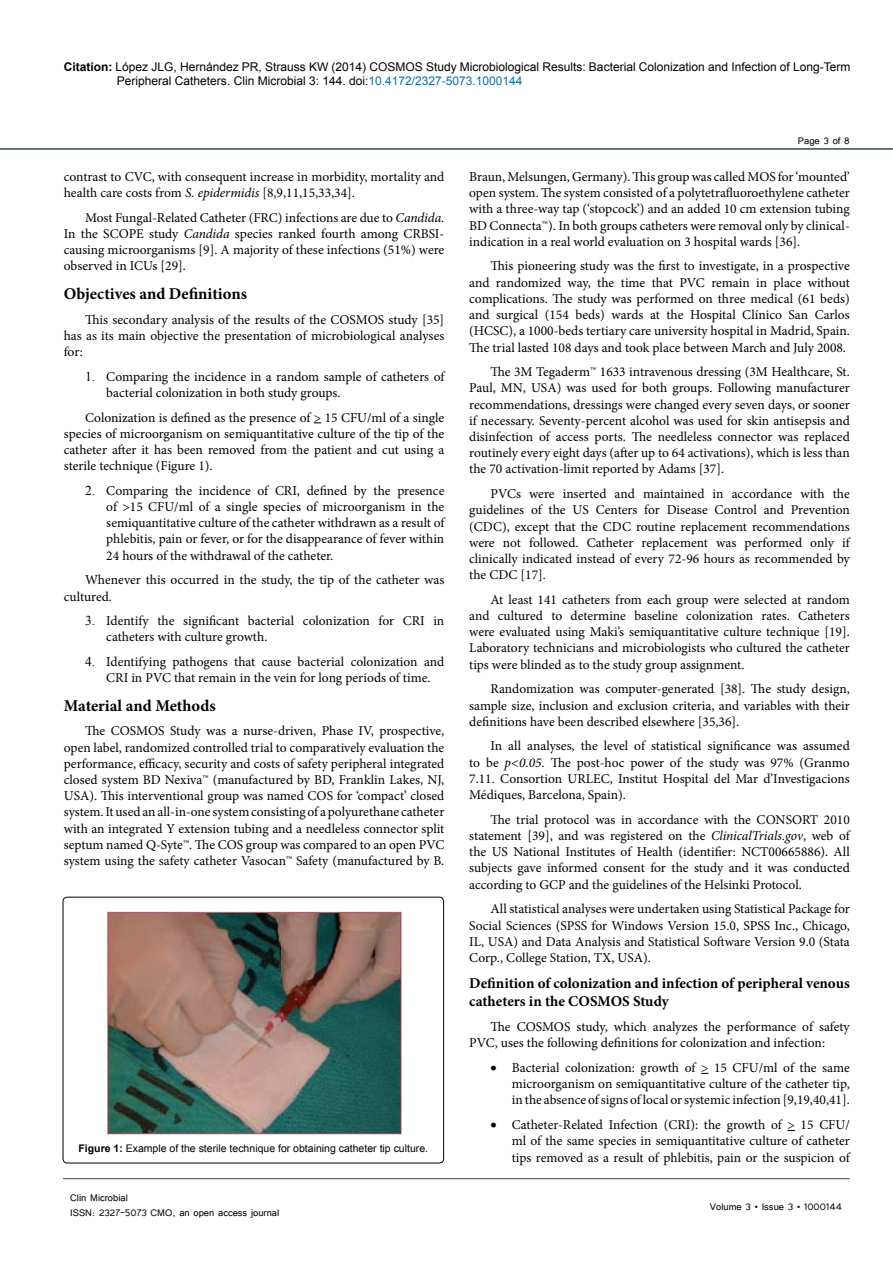
<style>
.page{position:relative;width:893px;height:1263px;background:#fff}
.page>*{position:absolute;margin:0;border:0;box-sizing:border-box;transform-origin:0 0}
.SH{font:700 16.5px "Minion Pro";color:#000}
.SSH{font:700 15px/18px "Minion Pro";color:#000}
.List_Paragraph{font:13.5px/16.2px "Minion Pro";color:#000;text-align:justify}
.t1{font:12px/14.4px "Arial";color:#000}
.t2{font:12px/14.4px "Tunga";color:#000}
.t3{font:10.5px "Arial";color:#000}
.s1{font-weight:700}
.s2{color:#0072bc}
.s3{font-style:italic}
.s4{font-family:"Times New Roman"}
</style>
<div class="page">
<hr style="left:63px;top:1178px;width:787px;height:1px;background:#344b3f">
<hr style="left:0;top:148px;width:893px;height:2px;background:#344b3f">
<div style="left:63px;top:897px;width:381px;height:266px;border:1px solid #000;border-radius:4px"></div>
<img style="left:104px;top:908px;width:298px;height:228px">
<p class="t1" style="left:117px;top:60px;width:735px;text-indent:-53px"><span class="s1">Citation:</span> López JLG, Hernández PR, Strauss KW (2014) COSMOS Study Microbiological Results: Bacterial Colonization and Infection of Long-Term<br>Peripheral Catheters. Clin Microbial 3: 144. doi:<span class="s2">10.4172/2327-5073.1000144</span></p>
<p class="List_Paragraph" style="left:64px;top:169px;width:382px">contrast to CVC, with consequent increase in morbidity, mortality and health care costs from <span class="s3">S. epidermidis</span> [8,9,11,15,33,34].</p>
<p class="List_Paragraph" style="left:64px;top:210px;width:382px;text-indent:21px">Most Fungal-Related Catheter (FRC) infections are due to <span class="s3">Candida</span>.<br>In the SCOPE study <span class="s3">Candida</span> species ranked fourth among CRBSI&shy;causing microorganisms [9]. A majority of these infections (51%) were observed in ICUs [29].</p>
<p class="SH" style="left:64px;top:282px;width:185px">Objectives and Definitions</p>
<p class="List_Paragraph" style="left:64px;top:311px;width:382px;text-indent:21px">This secondary analysis of the results of the COSMOS study [35] has as its main objective the presentation of microbiological analyses for:</p>
<p class="List_Paragraph" style="left:106px;top:368px;width:340px;text-indent:-21px"><span class="s4">1.</span> Comparing the incidence in a random sample of catheters of bacterial colonization in both study groups.</p>
<p class="List_Paragraph" style="left:64px;top:409px;width:382px;text-indent:21px">Colonization is defined as the presence of &gt; 15 CFU/ml of a single species of microorganism on semiquantitative culture of the tip of the catheter after it has been removed from the patient and cut using a sterile technique (Figure 1).</p>
<p class="List_Paragraph" style="left:106px;top:482px;width:340px;text-indent:-21px"><span class="s4">2.</span> Comparing the incidence of CRI, defined by the presence of &gt;15 CFU/ml of a single species of microorganism in the semiquantitative culture of the catheter withdrawn as a result of phlebitis, pain or fever, or for the disappearance of fever within 24 hours of the withdrawal of the catheter.</p>
<p class="List_Paragraph" style="left:64px;top:572px;width:382px;text-indent:21px">Whenever this occurred in the study, the tip of the catheter was cultured.</p>
<p class="List_Paragraph" style="left:106px;top:613px;width:339px;text-indent:-21px"><span class="s4">3.</span> Identify the significant bacterial colonization for CRI in catheters with culture growth.</p>
<p class="List_Paragraph" style="left:85px;top:654px;width:361px;text-align:center"><span class="s4">4.</span> Identifying pathogens that cause bacterial colonization and<br>CRI in PVC that remain in the vein for long periods of time.</p>
<p class="SH" style="left:64px;top:694px;width:154px">Material and Methods</p>
<p class="List_Paragraph" style="left:64px;top:723px;width:382px;text-indent:21px">The COSMOS Study was a nurse-driven, Phase IV, prospective, open label, randomized controlled trial to comparatively evaluation the performance, efficacy, security and costs of safety peripheral integrated closed system BD Nexiva™ (manufactured by BD, Franklin Lakes, NJ, USA). This interventional group was named COS for ‘compact’ closed system. It used an all-in-one system consisting of a polyurethane catheter with an integrated Y extension tubing and a needleless connector split septum named Q-Syte™. The COS group was compared to an open PVC system using the safety catheter Vasocan™ Safety (manufactured by B.</p>
<p class="t3" style="left:78px;top:1142px;width:351px"><span class="s1">Figure 1:</span> Example of the sterile technique for obtaining catheter tip culture.</p>
<p class="t2" style="left:70px;top:1190px;width:211px">Clin Microbial<br>ISSN: 2327-5073 CMO, an open access journal</p>
<p class="t2" style="left:798px;top:133px;width:53px">Page 3 of 8</p>
<p class="List_Paragraph" style="left:469px;top:169px;width:382px">Braun, Melsungen, Germany). This group was called MOS for ‘mounted’ open system. The system consisted of a polytetrafluoroethylene catheter with a three-way tap (‘stopcock’) and an added 10 cm extension tubing BD Connecta™). In both groups catheters were removal only by clinical&shy;indication in a real world evaluation on 3 hospital wards [36].</p>
<p class="List_Paragraph" style="left:469px;top:258px;width:382px;text-indent:21px">This pioneering study was the first to investigate, in a prospective and randomized way, the time that PVC remain in place without complications. The study was performed on three medical (61 beds) and surgical (154 beds) wards at the Hospital Clínico San Carlos (HCSC), a 1000-beds tertiary care university hospital in Madrid, Spain.<br>The trial lasted 108 days and took place between March and July 2008.</p>
<p class="List_Paragraph" style="left:469px;top:364px;width:382px;text-indent:21px">The 3M Tegaderm™ 1633 intravenous dressing (3M Healthcare, St.<br>Paul, MN, USA) was used for both groups. Following manufacturer recommendations, dressings were changed every seven days, or sooner if necessary. Seventy-percent alcohol was used for skin antisepsis and disinfection of access ports. The needleless connector was replaced routinely every eight days (after up to 64 activations), which is less than the 70 activation-limit reported by Adams [37].</p>
<p class="List_Paragraph" style="left:469px;top:486px;width:382px;text-indent:21px">PVCs were inserted and maintained in accordance with the guidelines of the US Centers for Disease Control and Prevention (CDC), except that the CDC routine replacement recommendations were not followed. Catheter replacement was performed only if clinically indicated instead of every 72-96 hours as recommended by the CDC [17].</p>
<p class="List_Paragraph" style="left:469px;top:591px;width:382px;text-indent:21px">At least 141 catheters from each group were selected at random and cultured to determine baseline colonization rates. Catheters were evaluated using Maki’s semiquantitative culture technique [19].<br>Laboratory technicians and microbiologists who cultured the catheter tips were blinded as to the study group assignment.</p>
<p class="List_Paragraph" style="left:469px;top:681px;width:382px;text-indent:21px">Randomization was computer-generated [38]. The study design, sample size, inclusion and exclusion criteria, and variables with their definitions have been described elsewhere [35,36].</p>
<p class="List_Paragraph" style="left:469px;top:738px;width:382px;text-indent:21px">In all analyses, the level of statistical significance was assumed to be <span class="s3">p&lt;0.05.</span> The post-hoc power of the study was 97% (Granmo 7.11. Consortion URLEC, Institut Hospital del Mar d’Investigacions Médiques, Barcelona, Spain).</p>
<p class="List_Paragraph" style="left:469px;top:811px;width:382px;text-indent:21px">The trial protocol was in accordance with the CONSORT 2010 statement [39], and was registered on the <span class="s3">ClinicalTrials.gov</span>, web of the US National Institutes of Health (identifier: NCT00665886). All subjects gave informed consent for the study and it was conducted according to GCP and the guidelines of the Helsinki Protocol.</p>
<p class="List_Paragraph" style="left:469px;top:901px;width:382px;text-indent:21px">All statistical analyses were undertaken using Statistical Package for Social Sciences (SPSS for Windows Version 15.0, SPSS Inc., Chicago, IL, USA) and Data Analysis and Statistical Software Version 9.0 (Stata Corp., College Station, TX, USA).</p>
<p class="SSH" style="left:469px;top:974px;width:382px">Definition of colonization and infection of peripheral venous catheters in the COSMOS Study</p>
<p class="List_Paragraph" style="left:469px;top:1019px;width:382px;text-indent:21px">The COSMOS study, which analyzes the performance of safety<br>PVC, uses the following definitions for colonization and infection:</p>
<p class="List_Paragraph" style="left:512px;top:1060px;width:340px;text-indent:-21px">• Bacterial colonization: growth of &gt; 15 CFU/ml of the same microorganism on semiquantitative culture of the catheter tip, in the absence of signs of local or systemic infection [9,19,40,41].</p>
<p class="List_Paragraph" style="left:512px;top:1117px;width:340px;text-indent:-21px">• Catheter-Related Infection (CRI): the growth of &gt; 15 CFU/ ml of the same species in semiquantitative culture of catheter tips removed as a result of phlebitis, pain or the suspicion of</p>
<p class="t2" style="left:710px;top:1199px;width:134px">Volume 3 • Issue 3 • 1000144</p>
</div>
